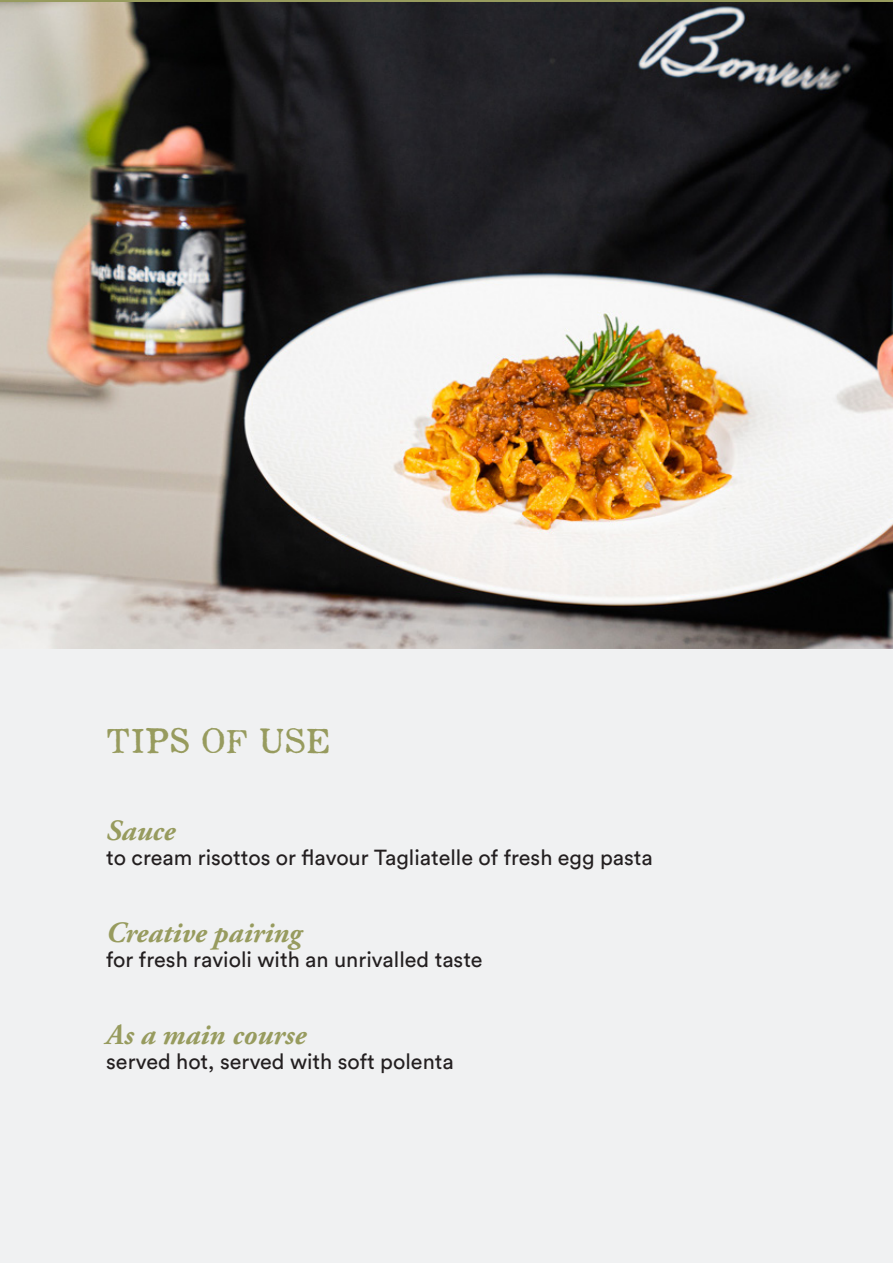
<style>
.page{position:relative;width:893px;height:1263px;background:#f0f1f2}
.page>*{position:absolute;margin:0;border:0;box-sizing:border-box;transform-origin:0 0}
.t1{font:900 35.25px "Appareo";color:#979b5e}
.t2{font:italic 700 29.4px "Adobe Garamond Pro";color:#979b5e}
.t3{font:21.6px "Circular Std";color:#231f20}
</style>
<div class="page">
<img style="left:0;top:3px;width:893px;height:646px">
<p class="t1" style="left:106px;top:717px;width:226px">TIPS OF USE</p>
<p class="t2" style="left:106px;top:813px;width:71px">Sauce</p>
<p class="t3" style="left:106px;top:844px;width:548px">to cream risottos or flavour Tagliatelle of fresh egg pasta</p>
<p class="t2" style="left:106px;top:915px;width:197px">Creative pairing</p>
<p class="t3" style="left:106px;top:946px;width:378px">for fresh ravioli with an unrivalled taste</p>
<p class="t2" style="left:106px;top:1017px;width:201px">As a main course</p>
<p class="t3" style="left:106px;top:1048px;width:349px">served hot, served with soft polenta</p>
</div>
